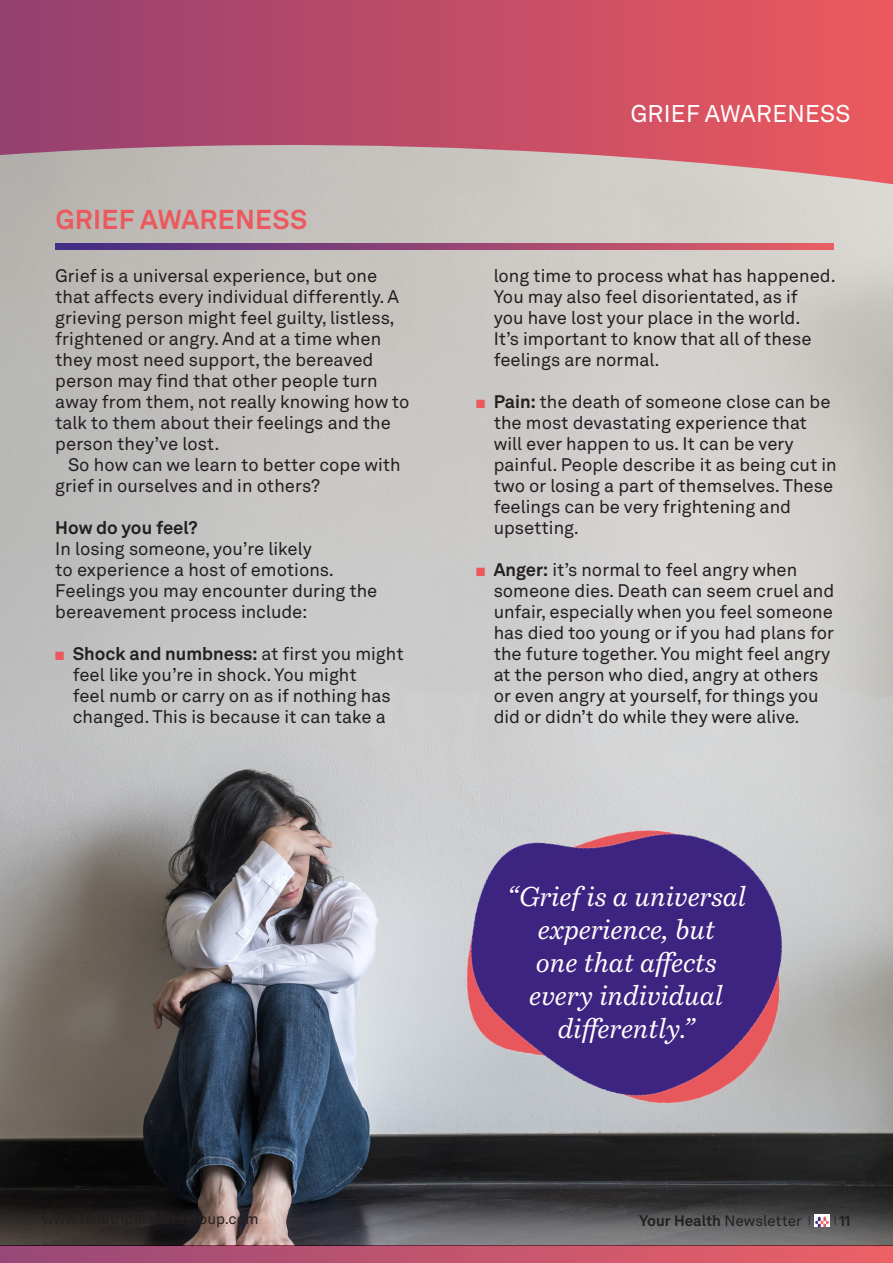
<style>
.page{position:relative;width:893px;height:1263px;background:#fff}
.page>*{position:absolute;margin:0;border:0;box-sizing:border-box;transform-origin:0 0}
.t1{font:italic 27px/33px "Bressay";color:#fff;text-align:center}
.t2{font:700 27px "Akkurat LL";letter-spacing:.01em;color:#eb595e}
.t3{font:24px "Akkurat LL";letter-spacing:.01em;color:#fff}
.t4{font:18px/21px "Akkurat LL";color:#231f20}
.t5{font:700 18px "Akkurat LL";color:#231f20}
.t6{font:700 15px "Akkurat LL";letter-spacing:-.005em;color:#231f20}
.s1{color:#eb595e}
.s2{font-weight:700}
.s3{font-weight:400}
.s4{font-weight:400;font-size:10.5px}
</style>
<div class="page">
<img style="left:0;top:184px;width:893px;height:1062px">
<div style="left:0;top:1246px;width:893px;height:17px;background:linear-gradient(to right,#974878,#eb6166)"></div>
<img style="left:815px;top:1215px;width:15px;height:11px">
<svg style="left:0;top:0;width:893px;height:184px;background:#c15f74"></svg>
<svg style="left:55px;top:243px;width:778px;height:6px;background:#944574"></svg>
<img style="left:422px;top:774px;width:392px;height:362px">
<p class="t2" style="left:55px;top:198px;width:253px">GRIEF AWARENESS</p>
<p class="t4" style="left:55px;top:264px;width:356px">Grief is a universal experience, but one that affects every individual differently. A grieving person might feel guilty, listless, frightened or angry. And at a time when they most need support, the bereaved person may find that other people turn away from them, not really knowing how to talk to them about their feelings and the person they’ve lost.</p>
<p class="t4" style="left:55px;top:453px;width:347px;text-indent:13px">So how can we learn to better cope with grief in ourselves and in others?</p>
<p class="t5" style="left:55px;top:514px;width:144px">How do you feel?</p>
<p class="t4" style="left:55px;top:537px;width:324px">In losing someone, you’re likely<br>to experience a host of emotions.<br>Feelings you may encounter during the bereavement process include:</p>
<p class="t4" style="left:73px;top:642px;width:333px;text-indent:-17px"><span class="s1">■</span> <span class="s2">Shock and numbness:</span> at first you might feel like you’re in shock. You might<br>feel numb or carry on as if nothing has changed. This is because it can take a</p>
<p class="t3" style="left:630px;top:96px;width:221px">GRIEF AWARENESS</p>
<p class="t4" style="left:494px;top:264px;width:344px">long time to process what has happened.<br>You may also feel disorientated, as if<br>you have lost your place in the world.<br>It’s important to know that all of these feelings are normal.</p>
<p class="t4" style="left:494px;top:390px;width:345px;text-indent:-17px"><span class="s1">■</span> <span class="s2">Pain:</span> the death of someone close can be the most devastating experience that will ever happen to us. It can be very painful. People describe it as being cut in two or losing a part of themselves. These feelings can be very frightening and upsetting.</p>
<p class="t4" style="left:494px;top:558px;width:342px;text-indent:-17px"><span class="s1">■</span> <span class="s2">Anger:</span> it’s normal to feel angry when someone dies. Death can seem cruel and unfair, especially when you feel someone has died too young or if you had plans for the future together. You might feel angry at the person who died, angry at others or even angry at yourself, for things you did or didn’t do while they were alive.</p>
<p class="t1" style="left:506px;top:880px;width:241px">“Grief is a universal experience, but<br>one that affects every individual differently.”</p>
<p class="t6" style="left:639px;top:1209px;width:173px">Your Health <span class="s3">Newsletter</span> <span class="s4">|</span></p>
<p class="t6" style="left:834px;top:1209px;width:18px"><span class="s4">|</span> 11</p>
</div>
